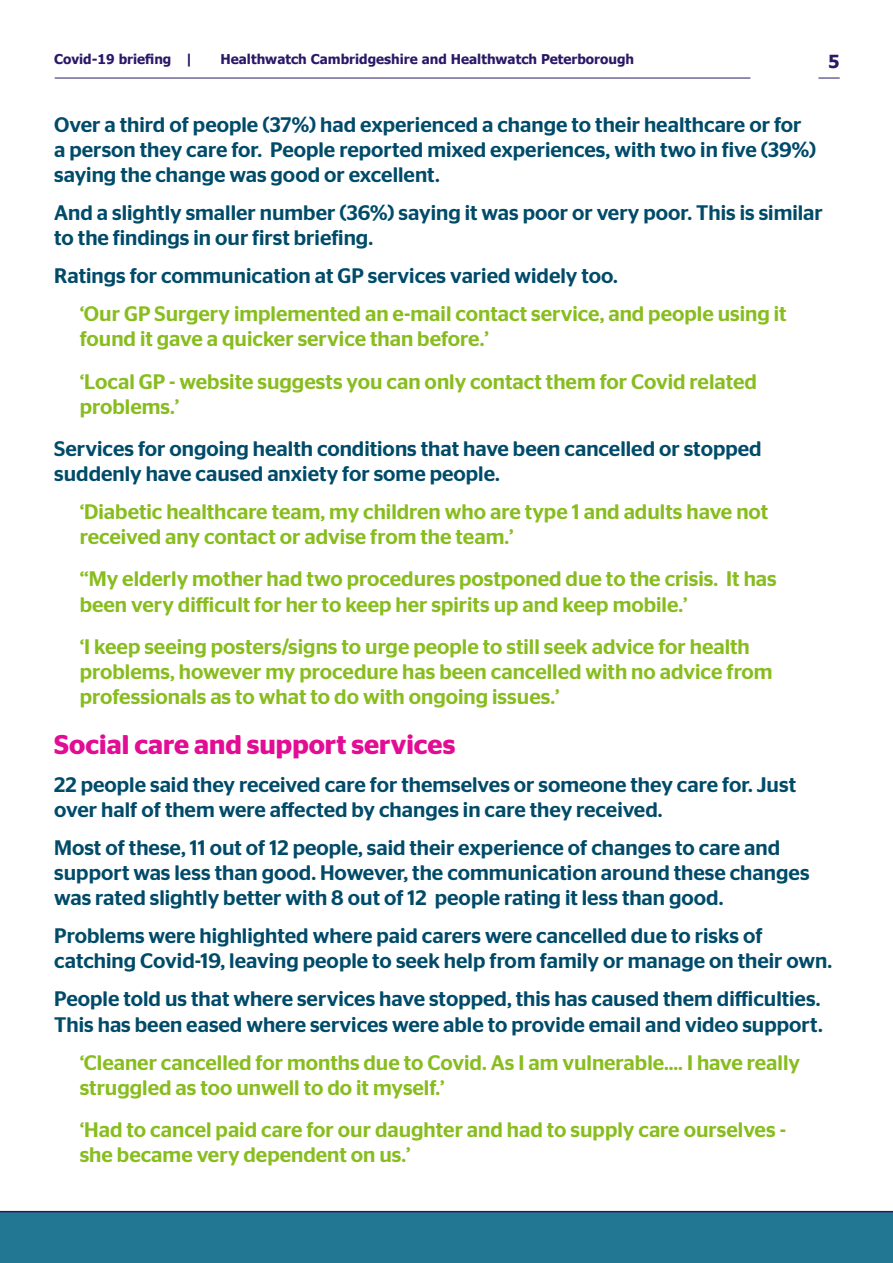
<style>
.page{position:relative;width:893px;height:1263px;background:#fff}
.page>*{position:absolute;margin:0;border:0;box-sizing:border-box;transform-origin:0 0}
.t1{font:600 27px "Stag Sans";color:#e30c95}
.t2{font:500 21px/25.2px "Stag Sans";color:#004b69}
.t3{font:500 21px/25.2px "Stag Sans";color:#88bd1f}
.t4{font:700 18px "Tahoma";color:#2a1866}
.t5{font:700 13.5px "Tahoma";color:#2a1866}
</style>
<div class="page">
<div style="left:0;top:1211px;width:893px;height:52px;background:#227793"></div>
<hr style="left:55px;top:78px;width:695px;height:1px;background:#2a1866">
<svg style="left:818px;top:78px;width:22px;height:1px"></svg>
<p class="t5" style="left:54px;top:50px;width:141px">Covid-19 briefing |</p>
<p class="t5" style="left:221px;top:50px;width:415px">Healthwatch Cambridgeshire and Healthwatch Peterborough</p>
<p class="t4" style="left:828px;top:49px;width:13px">5</p>
<p class="t2" style="left:54px;top:112px;width:764px">Over a third of people (37%) had experienced a change to their healthcare or for a person they care for. People reported mixed experiences, with two in five (39%) saying the change was good or excellent.</p>
<p class="t2" style="left:54px;top:200px;width:770px">And a slightly smaller number (36%) saying it was poor or very poor. This is similar to the findings in our first briefing.</p>
<p class="t2" style="left:54px;top:263px;width:565px">Ratings for communication at GP services varied widely too.</p>
<p class="t3" style="left:80px;top:301px;width:708px">‘Our GP Surgery implemented an e-mail contact service, and people using it found it gave a quicker service than before.’</p>
<p class="t3" style="left:80px;top:368px;width:679px">‘Local GP - website suggests you can only contact them for Covid related problems.’</p>
<p class="t2" style="left:54px;top:436px;width:709px">Services for ongoing health conditions that have been cancelled or stopped suddenly have caused anxiety for some people.</p>
<p class="t3" style="left:80px;top:499px;width:690px">‘Diabetic healthcare team, my children who are type 1 and adults have not received any contact or advise from the team.’</p>
<p class="t3" style="left:80px;top:566px;width:698px">‘‘My elderly mother had two procedures postponed due to the crisis. It has been very difficult for her to keep her spirits up and keep mobile.’</p>
<p class="t3" style="left:80px;top:634px;width:694px">‘I keep seeing posters/signs to urge people to still seek advice for health problems, however my procedure has been cancelled with no advice from professionals as to what to do with ongoing issues.’</p>
<p class="t1" style="left:54px;top:729px;width:403px">Social care and support services</p>
<p class="t2" style="left:54px;top:772px;width:743px">22 people said they received care for themselves or someone they care for. Just over half of them were affected by changes in care they received.</p>
<p class="t2" style="left:54px;top:835px;width:757px">Most of these, 11 out of 12 people, said their experience of changes to care and support was less than good. However, the communication around these changes was rated slightly better with 8 out of 12 people rating it less than good.</p>
<p class="t2" style="left:54px;top:923px;width:779px">Problems were highlighted where paid carers were cancelled due to risks of catching Covid-19, leaving people to seek help from family or manage on their own.</p>
<p class="t2" style="left:54px;top:986px;width:770px">People told us that where services have stopped, this has caused them difficulties.<br>This has been eased where services were able to provide email and video support.</p>
<p class="t3" style="left:80px;top:1049px;width:722px">‘Cleaner cancelled for months due to Covid. As I am vulnerable.... I have really struggled as too unwell to do it myself.’</p>
<p class="t3" style="left:80px;top:1117px;width:708px">‘Had to cancel paid care for our daughter and had to supply care ourselves - she became very dependent on us.’</p>
</div>
